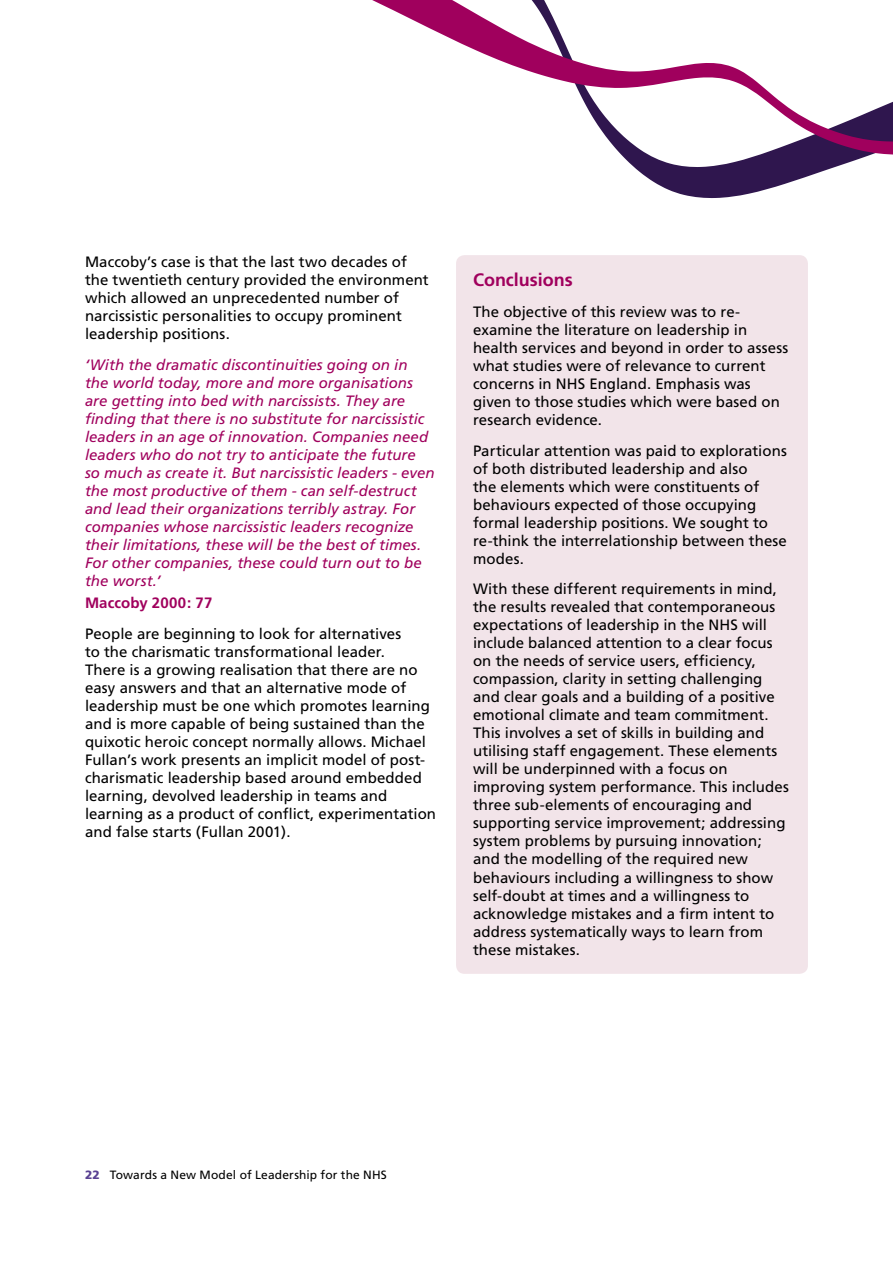
<style>
.page{position:relative;width:893px;height:1263px;background:#fff}
.page>*{position:absolute;margin:0;border:0;box-sizing:border-box;transform-origin:0 0}
.t1{font:700 18px "Frutiger";color:#a0005d}
.t2{font:15px/18px "Frutiger";letter-spacing:.005em;color:#000}
.t3{font:italic 15px/18px "Frutiger";letter-spacing:.005em;color:#a0005d}
.t4{font:700 15px "Frutiger";letter-spacing:.005em;color:#a0005d}
.t5{font:12px "Frutiger";letter-spacing:.015em;color:#000}
.s1{font-weight:900;color:#5a4293}
</style>
<div class="page">
<svg style="left:621px;top:155px;width:249px;height:44px;fill:#2f164e"></svg>
<svg style="left:372px;top:0;width:521px;height:155px"></svg>
<div style="left:456px;top:255px;width:352px;height:719px;background:#f2e4e9;border-radius:9px"></div>
<p class="t2" style="left:85px;top:252px;width:345px">Maccoby’s case is that the last two decades of the twentieth century provided the environment which allowed an unprecedented number of narcissistic personalities to occupy prominent leadership positions.</p>
<p class="t3" style="left:85px;top:355px;width:351px">‘With the dramatic discontinuities going on in the world today, more and more organisations are getting into bed with narcissists. They are finding that there is no substitute for narcissistic leaders in an age of innovation. Companies need leaders who do not try to anticipate the future so much as create it. But narcissistic leaders - even the most productive of them - can self-destruct and lead their organizations terribly astray. For companies whose narcissistic leaders recognize their limitations, these will be the best of times.<br>For other companies, these could turn out to be the worst.’</p>
<p class="t4" style="left:85px;top:594px;width:129px">Maccoby 2000: 77</p>
<p class="t2" style="left:85px;top:624px;width:353px">People are beginning to look for alternatives<br>to the charismatic transformational leader.<br>There is a growing realisation that there are no easy answers and that an alternative mode of leadership must be one which promotes learning and is more capable of being sustained than the quixotic heroic concept normally allows. Michael Fullan’s work presents an implicit model of post&shy;charismatic leadership based around embedded learning, devolved leadership in teams and learning as a product of conflict, experimentation and false starts (Fullan 2001).</p>
<p class="t1" style="left:473px;top:269px;width:101px">Conclusions</p>
<p class="t2" style="left:473px;top:303px;width:317px">The objective of this review was to re&shy;examine the literature on leadership in health services and beyond in order to assess what studies were of relevance to current concerns in NHS England. Emphasis was given to those studies which were based on research evidence.</p>
<p class="t2" style="left:473px;top:441px;width:315px">Particular attention was paid to explorations of both distributed leadership and also<br>the elements which were constituents of behaviours expected of those occupying formal leadership positions. We sought to re-think the interrelationship between these modes.</p>
<p class="t2" style="left:473px;top:580px;width:317px">With these different requirements in mind, the results revealed that contemporaneous expectations of leadership in the NHS will include balanced attention to a clear focus on the needs of service users, efficiency, compassion, clarity in setting challenging and clear goals and a building of a positive emotional climate and team commitment.<br>This involves a set of skills in building and utilising staff engagement. These elements will be underpinned with a focus on improving system performance. This includes three sub-elements of encouraging and supporting service improvement; addressing system problems by pursuing innovation; and the modelling of the required new behaviours including a willingness to show self-doubt at times and a willingness to acknowledge mistakes and a firm intent to address systematically ways to learn from these mistakes.</p>
<p class="t5" style="left:85px;top:1167px;width:303px"><span class="s1">22</span> Towards a New Model of Leadership for the NHS</p>
</div>
